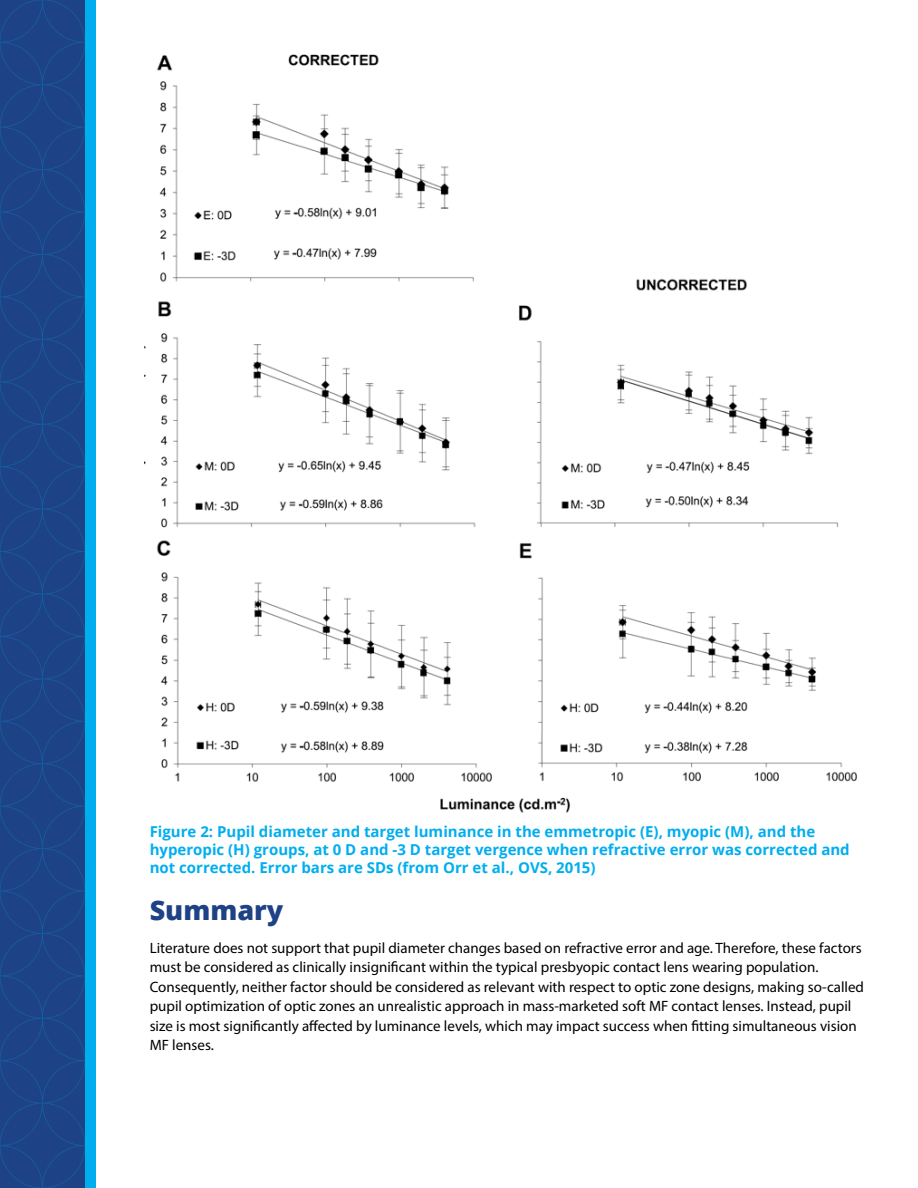
<style>
.page{position:relative;width:918px;height:1188px;background:#fff}
.page>*{position:absolute;margin:0;border:0;box-sizing:border-box;transform-origin:0 0}
.t1{font:800 27px "Open Sans";color:#1e4286}
.t2{font:15px/19.5px "Myriad Pro";color:#000}
.t3{font:700 15px/18px "Open Sans";color:#00aeef}
</style>
<div class="page">
<svg style="left:0;top:0;width:85px;height:1188px;background:#1d4387"></svg>
<div style="left:85px;top:0;width:11px;height:1188px;background:#00aeef"></div>
<img style="left:144px;top:54px;width:713px;height:759px">
<p class="t3" style="left:150px;top:822px;width:702px">Figure 2: Pupil diameter and target luminance in the emmetropic (E), myopic (M), and the hyperopic (H) groups, at 0 D and -3 D target vergence when refractive error was corrected and not corrected. Error bars are SDs (from Orr et al., OVS, 2015)</p>
<h1 class="t1" style="left:150px;top:889px;width:135px">Summary</h1>
<p class="t2" style="left:150px;top:938px;width:716px">Literature does not support that pupil diameter changes based on refractive error and age. Therefore, these factors must be considered as clinically insignificant within the typical presbyopic contact lens wearing population.<br>Consequently, neither factor should be considered as relevant with respect to optic zone designs, making so-called pupil optimization of optic zones an unrealistic approach in mass-marketed soft MF contact lenses. Instead, pupil size is most significantly affected by luminance levels, which may impact success when fitting simultaneous vision MF lenses.</p>
</div>
